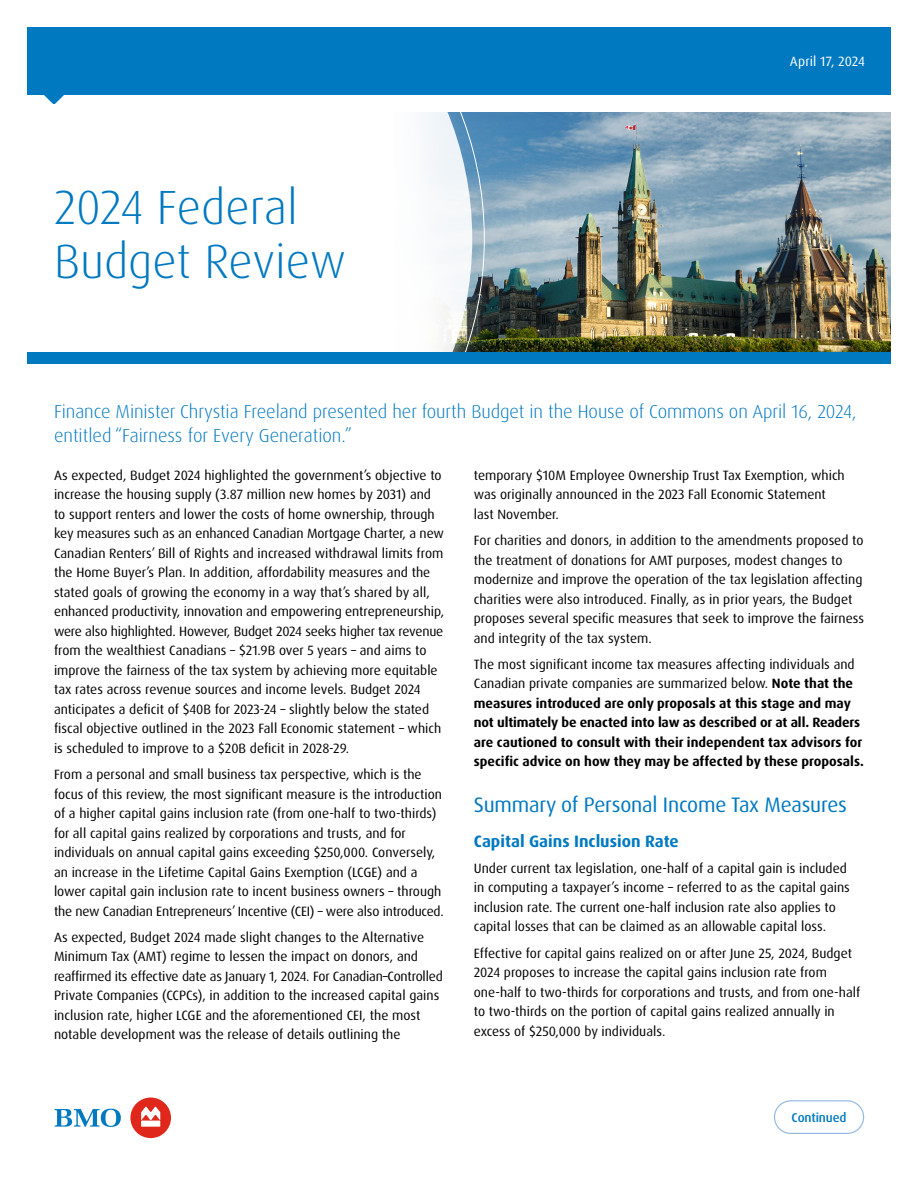
<style>
.page{position:relative;width:918px;height:1188px;background:#fff}
.page>*{position:absolute;margin:0;border:0;box-sizing:border-box;transform-origin:0 0}
.Cover_Title_H1{font:300 48px/54px "Dax Pro";color:#0079c1}
.Section_Headline_H3{font:21px "Dax Pro";letter-spacing:-.01em;color:#0079c1}
.Intro_Copy_Blue_H2{font:300 18.75px/24.8px "Dax Pro";letter-spacing:-.005em;color:#0079c1}
.Paragraph_Headline_H4{font:700 16.5px "Dax Pro";color:#0079c1}
.Body_Copy{font:13.5px/19.5px "Dax Pro";color:#000}
.Body_Copy-2{font:700 13.5px/19.5px "Dax Pro";color:#000}
.Product_Name_H1{font:13.5px "Dax Pro";letter-spacing:.005em;color:#fff}
.t1{font:500 13.5px "Dax Pro";color:#fff}
.t2{font:500 12.75px "Dax Pro";letter-spacing:-.01em;color:#0079c1}
.s1{font-weight:400}
</style>
<div class="page">
<svg style="left:774px;top:1100px;width:90px;height:34px"></svg>
<svg style="left:55px;top:1109px;width:66px;height:18px"></svg>
<div style="left:130px;top:1098px;width:41px;height:40px;background:#df271c;border-radius:50%"></div>
<svg style="left:141px;top:1107px;width:19px;height:20px"></svg>
<img style="left:485px;top:112px;width:406px;height:241px">
<svg style="left:472px;top:112px;width:13px;height:241px"></svg>
<svg style="left:27px;top:112px;width:445px;height:241px"></svg>
<div style="left:27px;top:353px;width:864px;height:11px;background:#0079c1"></div>
<div style="left:27px;top:27px;width:864px;height:67px;background:#0079c1"></div>
<svg style="left:43px;top:94px;width:22px;height:28px"></svg>
<h1 class="Cover_Title_H1" style="left:54px;top:181px;width:294px">2024 Federal<br>Budget Review</h1>
<h1 class="Product_Name_H1" style="left:790px;top:53px;width:77px">April 17, 2024</h1>
<p class="t1" style="left:826px;top:53px;width:40px">PAGE 1</p>
<h2 class="Intro_Copy_Blue_H2" style="left:54px;top:399px;width:804px">Finance Minister Chrystia Freeland presented her fourth Budget in the House of Commons on April 16, 2024, entitled “Fairness for Every Generation.”</h2>
<p class="Body_Copy" style="left:54px;top:466px;width:392px">As expected, Budget 2024 highlighted the government’s objective to increase the housing supply (3.87 million new homes by 2031) and to support renters and lower the costs of home ownership, through key measures such as an enhanced Canadian Mortgage Charter, a new Canadian Renters’ Bill of Rights and increased withdrawal limits from the Home Buyer’s Plan. In addition, affordability measures and the stated goals of growing the economy in a way that’s shared by all, enhanced productivity, innovation and empowering entrepreneurship, were also highlighted. However, Budget 2024 seeks higher tax revenue from the wealthiest Canadians – $21.9B over 5 years – and aims to improve the fairness of the tax system by achieving more equitable tax rates across revenue sources and income levels. Budget 2024 anticipates a deficit of $40B for 2023-24 – slightly below the stated fiscal objective outlined in the 2023 Fall Economic statement – which is scheduled to improve to a $20B deficit in 2028-29.</p>
<p class="Body_Copy" style="left:54px;top:765px;width:391px">From a personal and small business tax perspective, which is the focus of this review, the most significant measure is the introduction of a higher capital gains inclusion rate (from one-half to two-thirds) for all capital gains realized by corporations and trusts, and for individuals on annual capital gains exceeding $250,000. Conversely, an increase in the Lifetime Capital Gains Exemption (LCGE) and a lower capital gain inclusion rate to incent business owners – through the new Canadian Entrepreneurs’ Incentive (CEI) – were also introduced.</p>
<p class="Body_Copy" style="left:54px;top:928px;width:390px">As expected, Budget 2024 made slight changes to the Alternative Minimum Tax (AMT) regime to lessen the impact on donors, and reaffirmed its effective date as January 1, 2024. For Canadian–Controlled Private Companies (CCPCs), in addition to the increased capital gains inclusion rate, higher LCGE and the aforementioned CEI, the most notable development was the release of details outlining the</p>
<p class="Body_Copy" style="left:474px;top:466px;width:373px">temporary $10M Employee Ownership Trust Tax Exemption, which was originally announced in the 2023 Fall Economic Statement last November.</p>
<p class="Body_Copy" style="left:474px;top:531px;width:392px">For charities and donors, in addition to the amendments proposed to the treatment of donations for AMT purposes, modest changes to modernize and improve the operation of the tax legislation affecting charities were also introduced. Finally, as in prior years, the Budget proposes several specific measures that seek to improve the fairness and integrity of the tax system.</p>
<p class="Body_Copy-2" style="left:474px;top:655px;width:392px"><span class="s1">The most significant income tax measures affecting individuals and Canadian private companies are summarized below.</span> Note that the measures introduced are only proposals at this stage and may not ultimately be enacted into law as described or at all. Readers are cautioned to consult with their independent tax advisors for specific advice on how they may be affected by these proposals.</p>
<h3 class="Section_Headline_H3" style="left:474px;top:791px;width:375px">Summary of Personal Income Tax Measures</h3>
<h4 class="Paragraph_Headline_H4" style="left:474px;top:830px;width:206px">Capital Gains Inclusion Rate</h4>
<p class="Body_Copy" style="left:474px;top:858px;width:378px">Under current tax legislation, one-half of a capital gain is included in computing a taxpayer’s income – referred to as the capital gains inclusion rate. The current one-half inclusion rate also applies to capital losses that can be claimed as an allowable capital loss.</p>
<p class="Body_Copy" style="left:474px;top:943px;width:388px">Effective for capital gains realized on or after June 25, 2024, Budget 2024 proposes to increase the capital gains inclusion rate from one-half to two-thirds for corporations and trusts, and from one-half to two-thirds on the portion of capital gains realized annually in excess of $250,000 by individuals.</p>
<p class="t2" style="left:792px;top:1109px;width:56px">Continued</p>
</div>
